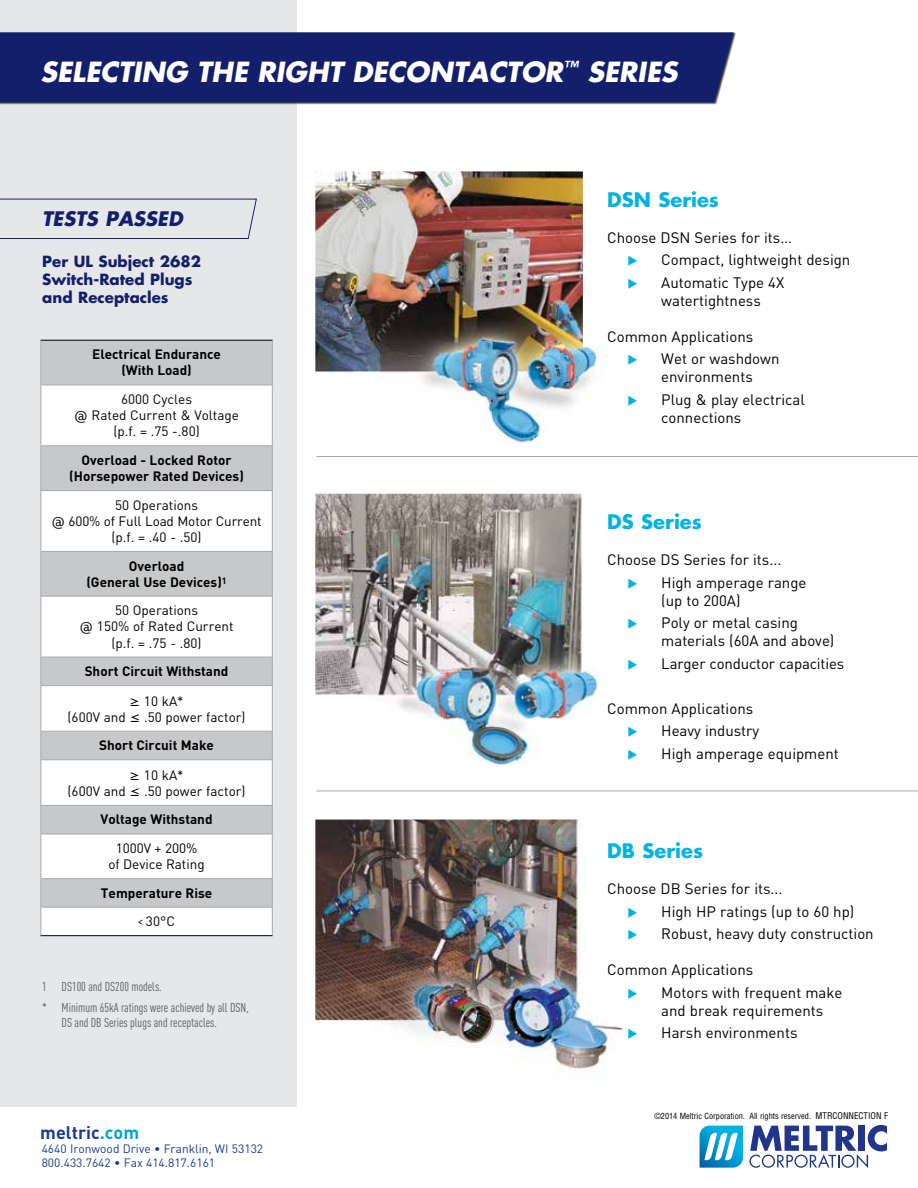
<style>
.page{position:relative;width:918px;height:1188px;background:#fff}
.page>*{position:absolute;margin:0;border:0;box-sizing:border-box;transform-origin:0 0}
.t1{font:italic 700 27px "Futura";color:#fff}
.t2{font:700 19.5px "Futura";color:#00b3e4}
.t3{font:italic 700 19.5px "Futura";color:#141f6c}
.t4{font:700 18px "DIN";color:#1b3b8e}
.t5{font:15px/18px "DIN";color:#000}
.t6{font:700 15px/18px "Futura";color:#141f6c}
.t7{font:13.5px/16.2px "DIN";color:#000;text-align:center}
.t8{font:700 13.5px/16.2px "DIN";color:#000;text-align:center}
.t9{font:12.75px/21px "DIN Cond";color:#58595b}
.t10{font:12px/13.5px "DIN";color:#1b3b8e}
.t11{font:condensed 8.25px "Helvetica";color:#000}
.s1{font-family:"Corbel"}
.s2{font-family:"Lucida Grande";font-weight:400}
.s3{font-weight:400}
.s4{font-family:"Lucida Grande"}
.s5{font-weight:700}
.s6{font-family:"DIN Cond";font-weight:400}
.s7{color:#00a3d8}
.s8{color:#00b3e4}
.s9{font-size:9px}
</style>
<div class="page">
<div style="left:0;top:0;width:297px;height:1188px;background:#e6e7e8"></div>
<div style="left:0;top:32px;width:736px;height:73px;background:#000;opacity:.75"></div>
<div style="left:0;top:32px;width:734px;height:70px;background:#141f6c"></div>
<img style="left:315px;top:171px;width:288px;height:273px">
<img style="left:315px;top:494px;width:284px;height:273px">
<img style="left:315px;top:820px;width:308px;height:249px">
<div style="left:0;top:1107px;width:918px;height:81px;background:#fff"></div>
<svg style="left:700px;top:1126px;width:43px;height:42px"></svg>
<svg style="left:749px;top:1125px;width:138px;height:43px"></svg>
<div style="left:41px;top:341px;width:231px;height:44px;background:#c7c8ca"></div>
<svg style="left:41px;top:386px;width:231px;height:549px;background:#e9eaeb"></svg>
<hr style="left:40px;top:805px;width:233px;height:1px;background:#a7a9ac">
<hr style="left:40px;top:834px;width:233px;height:1px;background:#a7a9ac">
<hr style="left:40px;top:907px;width:233px;height:1px;background:#a7a9ac">
<hr style="left:40px;top:935px;width:233px;height:1px;background:#000">
<hr style="left:40px;top:340px;width:233px;height:1px;background:#000">
<hr style="left:40px;top:385px;width:233px;height:1px;background:#a7a9ac">
<hr style="left:40px;top:445px;width:233px;height:1px;background:#a7a9ac">
<hr style="left:40px;top:490px;width:233px;height:1px;background:#a7a9ac">
<hr style="left:40px;top:551px;width:233px;height:1px;background:#a7a9ac">
<hr style="left:40px;top:596px;width:233px;height:1px;background:#a7a9ac">
<hr style="left:40px;top:657px;width:233px;height:1px;background:#a7a9ac">
<hr style="left:40px;top:685px;width:233px;height:1px;background:#a7a9ac">
<hr style="left:40px;top:731px;width:233px;height:1px;background:#a7a9ac">
<hr style="left:40px;top:759px;width:233px;height:1px;background:#a7a9ac">
<hr style="left:40px;top:341px;width:1px;height:44px;background:#a7a9ac">
<hr style="left:272px;top:341px;width:1px;height:44px;background:#a7a9ac">
<hr style="left:40px;top:385px;width:1px;height:60px;background:#a7a9ac">
<hr style="left:272px;top:385px;width:1px;height:60px;background:#a7a9ac">
<hr style="left:40px;top:446px;width:1px;height:44px;background:#a7a9ac">
<hr style="left:272px;top:446px;width:1px;height:44px;background:#a7a9ac">
<hr style="left:40px;top:491px;width:1px;height:60px;background:#a7a9ac">
<hr style="left:272px;top:491px;width:1px;height:60px;background:#a7a9ac">
<hr style="left:40px;top:552px;width:1px;height:44px;background:#a7a9ac">
<hr style="left:272px;top:552px;width:1px;height:44px;background:#a7a9ac">
<hr style="left:40px;top:597px;width:1px;height:60px;background:#a7a9ac">
<hr style="left:272px;top:597px;width:1px;height:60px;background:#a7a9ac">
<svg style="left:40px;top:657px;width:1px;height:28px"></svg>
<svg style="left:272px;top:657px;width:1px;height:28px"></svg>
<hr style="left:40px;top:686px;width:1px;height:45px;background:#a7a9ac">
<hr style="left:272px;top:686px;width:1px;height:45px;background:#a7a9ac">
<svg style="left:40px;top:732px;width:1px;height:27px"></svg>
<svg style="left:272px;top:732px;width:1px;height:27px"></svg>
<hr style="left:40px;top:760px;width:1px;height:45px;background:#a7a9ac">
<hr style="left:272px;top:760px;width:1px;height:45px;background:#a7a9ac">
<svg style="left:40px;top:806px;width:1px;height:28px"></svg>
<svg style="left:272px;top:806px;width:1px;height:28px"></svg>
<hr style="left:40px;top:834px;width:1px;height:44px;background:#a7a9ac">
<hr style="left:272px;top:834px;width:1px;height:44px;background:#a7a9ac">
<hr style="left:40px;top:878px;width:233px;height:1px;background:#a7a9ac">
<svg style="left:40px;top:879px;width:1px;height:56px"></svg>
<svg style="left:272px;top:879px;width:1px;height:56px"></svg>
<svg style="left:0;top:198px;width:257px;height:41px"></svg>
<hr style="left:316px;top:456px;width:602px;height:1px;background:#a7a9ac">
<hr style="left:316px;top:791px;width:602px;height:1px;background:#a7a9ac">
<h1 class="t1" style="left:40px;top:53px;width:639px">SELECTING THE RIGHT DECONTACTOR<sup>™</sup> SERIES</h1>
<h2 class="t3" style="left:42px;top:205px;width:142px">TESTS PASSED</h2>
<p class="t6" style="left:42px;top:252px;width:160px">Per UL Subject 2682<br>Switch-Rated Plugs and Receptacles</p>
<p class="t8" style="left:92px;top:346px;width:130px">Electrical Endurance (With Load)</p>
<p class="t7" style="left:74px;top:391px;width:166px">6000 Cycles<br><span class="s1">@</span> Rated Current &amp; Voltage (p.f. = .75 -.80)</p>
<p class="t8" style="left:69px;top:451px;width:176px">Overload - Locked Rotor (Horsepower Rated Devices)</p>
<p class="t7" style="left:51px;top:496px;width:212px">50 Operations<br><span class="s1">@</span> 600% of Full Load Motor Current (p.f. = .40 - .50)</p>
<p class="t8" style="left:86px;top:557px;width:142px">Overload<br>(General Use Devices)<sup>1</sup></p>
<p class="t7" style="left:80px;top:602px;width:155px">50 Operations<br><span class="s1">@</span> 150% of Rated Current (p.f. = .75 - .80)</p>
<p class="t8" style="left:85px;top:656px;width:145px;line-height:29.4px">Short Circuit Withstand <span class="s2">≥</span> <span class="s3">10 kA*</span></p>
<p class="t7" style="left:68px;top:702px;width:179px;line-height:29px">(600V and <span class="s4">≤</span> .50 power factor)<br><span class="s5">Short Circuit Make<br></span><span class="s4">≥</span> 10 kA*</p>
<p class="t7" style="left:68px;top:777px;width:179px;line-height:28.5px">(600V and <span class="s4">≤</span> .50 power factor)<br><span class="s5">Voltage Withstand</span></p>
<p class="t7" style="left:108px;top:840px;width:98px">1000V + 200% of Device Rating</p>
<p class="t8" style="left:101px;top:878px;width:113px;line-height:28.5px">Temperature Rise <span class="s6">&lt;</span> <span class="s3">30°C</span></p>
<p class="t9" style="left:42px;top:976px;width:208px">1 DS100 and DS200 models.<br>* Minimum 65kA ratings were achieved by all DSN,</p>
<p class="t9" style="left:62px;top:1012px;width:157px">DS and DB Series plugs and receptacles.</p>
<p class="t4" style="left:40px;top:1121px;width:100px">meltric<span class="s7">.com</span></p>
<p class="t10" style="left:42px;top:1142px;width:223px">4640 Ironwood Drive • Franklin, WI 53132<br>800.433.7642 • Fax 414.817.6161</p>
<h2 class="t2" style="left:607px;top:186px;width:113px">DSN Series</h2>
<p class="t5" style="left:607px;top:228px;width:186px">Choose DSN Series for its…</p>
<p class="t5" style="left:628px;top:250px;width:224px"><span class="s8">◆</span> Compact, lightweight design</p>
<p class="t5" style="left:661px;top:273px;width:125px;text-indent:-34px"><span class="s8">◆</span> Automatic Type 4X watertightness</p>
<p class="t5" style="left:607px;top:327px;width:147px">Common Applications</p>
<p class="t5" style="left:628px;top:349px;width:154px;text-align:center"><span class="s8">◆</span> Wet or washdown environments</p>
<p class="t5" style="left:661px;top:390px;width:145px;text-indent:-34px"><span class="s8">◆</span> Plug &amp; play electrical connections</p>
<h2 class="t2" style="left:607px;top:508px;width:96px">DS Series</h2>
<p class="t5" style="left:607px;top:550px;width:176px">Choose DS Series for its...</p>
<p class="t5" style="left:661px;top:573px;width:147px;text-indent:-34px"><span class="s8">◆</span> High amperage range (up to 200A)</p>
<p class="t5" style="left:661px;top:613px;width:175px;text-indent:-34px"><span class="s8">◆</span> Poly or metal casing materials (60A and above)</p>
<p class="t5" style="left:628px;top:654px;width:218px"><span class="s8">◆</span> Larger conductor capacities</p>
<p class="t5" style="left:607px;top:699px;width:147px">Common Applications</p>
<p class="t5" style="left:628px;top:721px;width:133px"><span class="s8">◆</span> Heavy industry</p>
<p class="t5" style="left:628px;top:744px;width:213px"><span class="s8">◆</span> High amperage equipment</p>
<h2 class="t2" style="left:607px;top:837px;width:97px">DB Series</h2>
<p class="t5" style="left:607px;top:879px;width:177px">Choose DB Series for its...</p>
<p class="t5" style="left:628px;top:902px;width:228px"><span class="s8">◆</span> High HP ratings (up to 60 hp)</p>
<p class="t5" style="left:628px;top:924px;width:248px"><span class="s8">◆</span> Robust, heavy duty construction</p>
<p class="t5" style="left:607px;top:960px;width:147px">Common Applications</p>
<p class="t5" style="left:661px;top:983px;width:183px;text-indent:-34px"><span class="s8">◆</span> Motors with frequent make and break requirements</p>
<p class="t5" style="left:628px;top:1023px;width:171px"><span class="s8">◆</span> Harsh environments</p>
<p class="t11" style="left:654px;top:1111px;width:235px">©2014 Meltric Corporation. All rights reserved. <span class="s9">MTRCONNECTION F</span></p>
</div>
